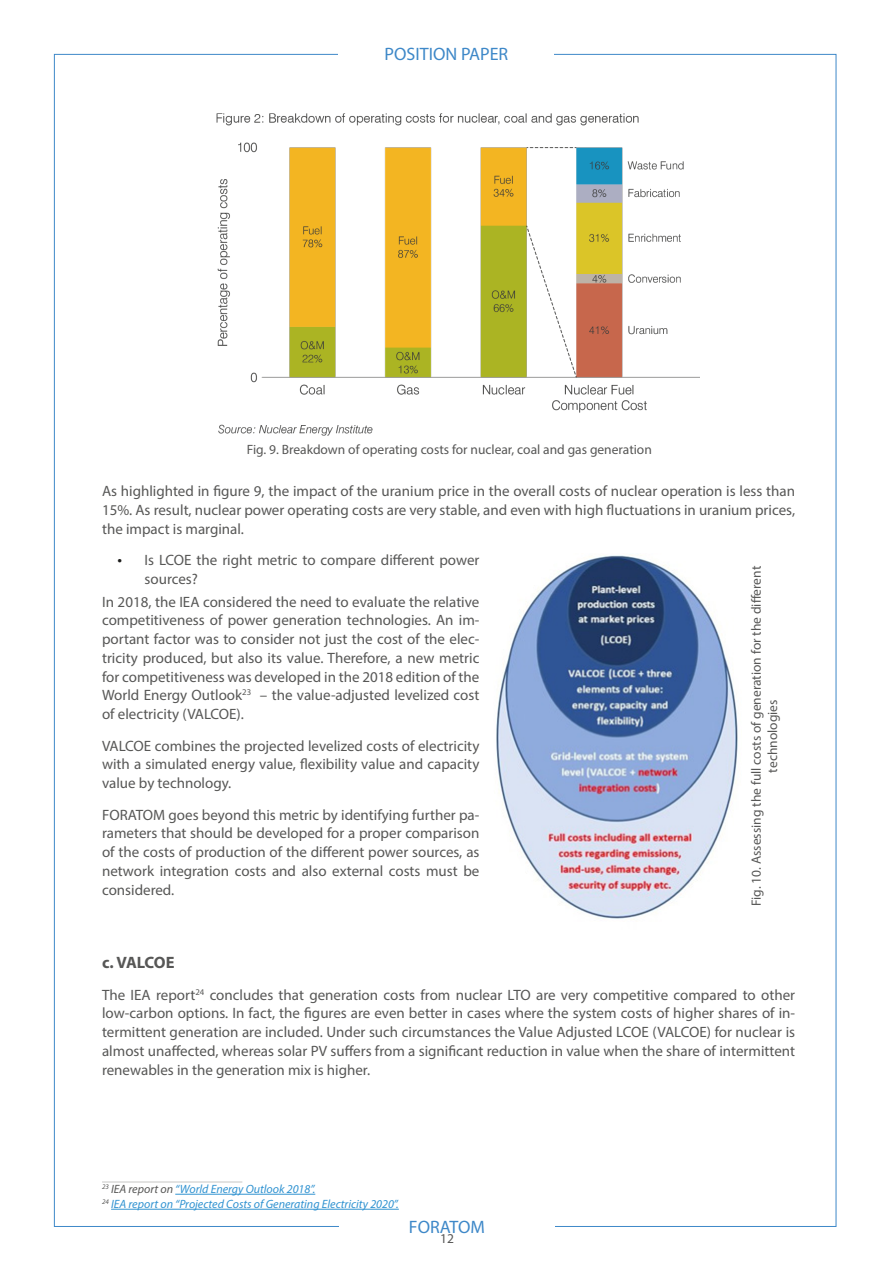
<style>
.page{position:relative;width:893px;height:1263px;background:#fff}
.page>*{position:absolute;margin:0;border:0;box-sizing:border-box;transform-origin:0 0}
.t1{font:18px "Myriad Pro";color:#3e88c8}
.Sub_Title_bold{font:700 16.5px "Myriad Pro";letter-spacing:-.03em;color:#575756}
.PP_text{font:15px/18.8px "Myriad Pro";color:#575756;text-align:justify}
.PP_text-2{font:13.5px/16.5px "Myriad Pro";color:#575756;text-align:center}
.Footnotes2{font:italic 12px/15px "Myriad Pro";color:#3193d1}
.s1{font-size:16.5px;color:#1d1d1b}
.s2{color:#575756}
</style>
<div class="page">
<hr style="left:102px;top:1181px;width:140px;height:1px;background:#c7c7c6">
<hr style="left:175px;top:1194px;width:140px;height:1px;background:#3193d1">
<hr style="left:111px;top:1209px;width:288px;height:1px;background:#3193d1">
<img style="left:216px;top:113px;width:484px;height:323px">
<img style="left:496px;top:555px;width:242px;height:365px">
<p class="t1" style="left:385px;top:43px;width:125px">POSITION PAPER</p>
<p class="PP_text-2" style="left:247px;top:441px;width:406px">Fig. 9. Breakdown of operating costs for nuclear, coal and gas generation</p>
<p class="PP_text" style="left:102px;top:481px;width:694px">As highlighted in figure 9, the impact of the uranium price in the overall costs of nuclear operation is less than 15%. As result, nuclear power operating costs are very stable, and even with high fluctuations in uranium prices, the impact is marginal.</p>
<p class="PP_text" style="left:145px;top:550px;width:336px;text-indent:-27px"><span class="s1">•</span> Is LCOE the right metric to compare different power sources?</p>
<p class="PP_text" style="left:102px;top:592px;width:379px">In 2018, the IEA considered the need to evaluate the relative competitiveness of power generation technologies. An im&shy;portant factor was to consider not just the cost of the elec&shy;tricity produced, but also its value. Therefore, a new metric for competitiveness was developed in the 2018 edition of the World Energy Outlook<sup>23</sup> – the value-adjusted levelized cost of electricity (VALCOE).</p>
<p class="PP_text" style="left:102px;top:736px;width:379px">VALCOE combines the projected levelized costs of electricity with a simulated energy value, flexibility value and capacity value by technology.</p>
<p class="PP_text" style="left:102px;top:805px;width:379px">FORATOM goes beyond this metric by identifying further pa&shy;rameters that should be developed for a proper comparison of the costs of production of the different power sources, as network integration costs and also external costs must be considered.</p>
<p class="PP_text-2" style="left:748px;top:906px;width:342px;rotate:-90deg">Fig. 10. Assessing the full costs of generation for the different technologies</p>
<p class="Sub_Title_bold" style="left:102px;top:952px;width:74px">c. VALCOE</p>
<p class="PP_text" style="left:102px;top:985px;width:695px">The IEA report<sup>24</sup> concludes that generation costs from nuclear LTO are very competitive compared to other low-carbon options. In fact, the figures are even better in cases where the system costs of higher shares of in&shy;termittent generation are included. Under such circumstances the Value Adjusted LCOE (VALCOE) for nuclear is almost unaffected, whereas solar PV suffers from a significant reduction in value when the share of intermittent renewables in the generation mix is higher.</p>
<p class="Footnotes2" style="left:102px;top:1181px;width:298px"><sup>23</sup> <span class="s2">IEA report on</span> “World Energy Outlook 2018”.<br><sup>24</sup> IEA report on “Projected Costs of Generating Electricity 2020”.</p>
<p class="t1" style="left:409px;top:1216px;width:77px">FORATOM</p>
<p class="PP_text-2" style="left:440px;top:1230px;width:15px">12</p>
</div>
